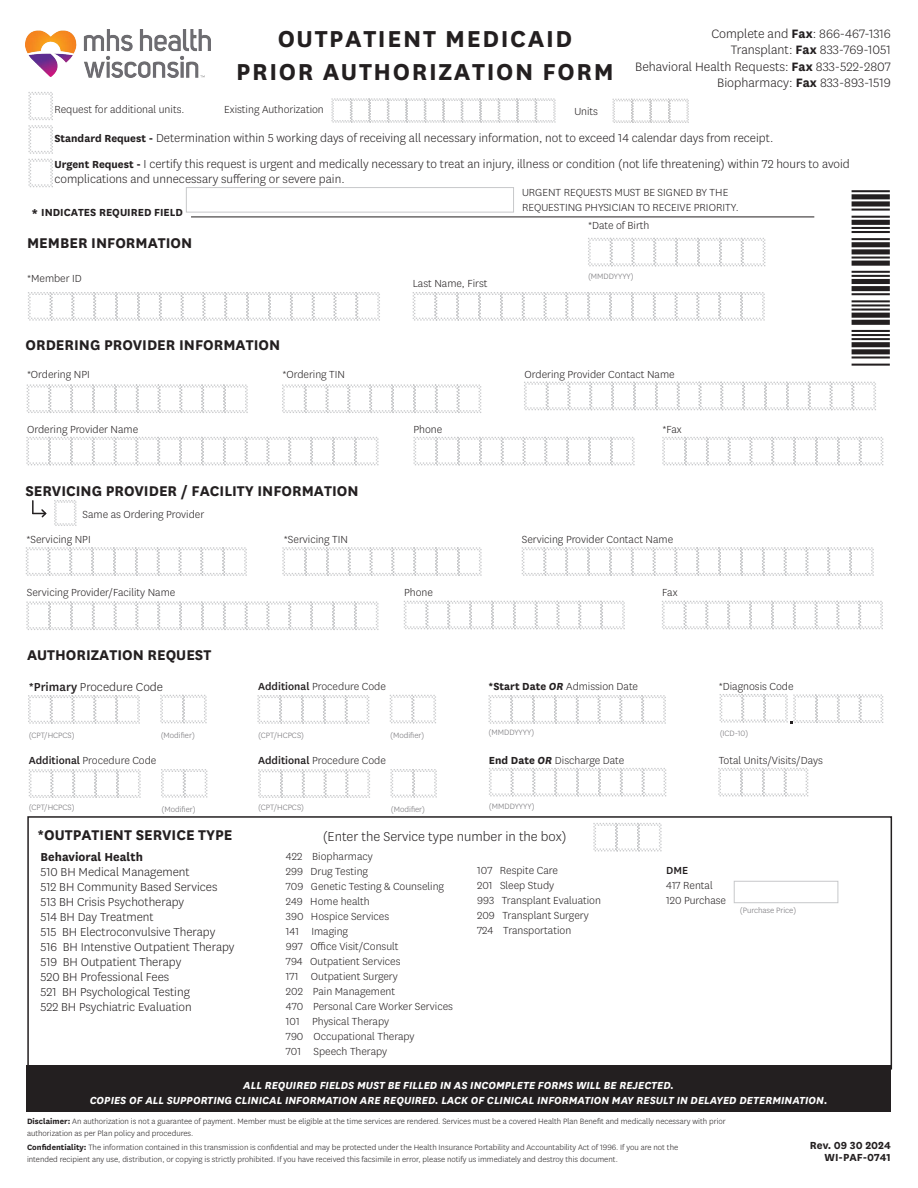
<style>
.page{position:relative;width:918px;height:1188px;background:#fff}
.page>*{position:absolute;margin:0;border:0;box-sizing:border-box;transform-origin:0 0}
.t1{font:700 27px "Centene Sans";letter-spacing:.06em;color:#231f20}
.Heading{font:700 16.5px "Centene Sans";color:#231f20}
.Body{font:300 15px "Centene Sans";color:#231f20}
.Fax_Info{font:300 14.25px "Centene Sans";color:#231f20}
.Body-2{font:300 13.5px/15px "Centene Sans";color:#231f20}
.t2{font:700 13.5px "Centene Sans";color:#231f20}
.Body-3{font:300 12px/15px "Centene Sans";color:#231f20}
.Footer_Header{font:italic 700 12px "Centene Sans";color:#fff}
.Heading-2{font:700 12px "Centene Sans";color:#231f20}
.t3{font:500 12px "Centene Sans";color:#231f20}
.t4{font:300 9px/12px "Centene Sans";color:#231f20}
.Sub_Text{font:300 9px "Centene Sans";color:#717074}
.s1{font-weight:700}
.s2{font-weight:700;font-size:12px}
.s3{font-weight:500}
.s4{font-weight:700;font-style:italic}
</style>
<div class="page">
<svg style="left:331px;top:98px;width:225px;height:25px"></svg>
<svg style="left:612px;top:98px;width:77px;height:25px"></svg>
<svg style="left:54px;top:500px;width:23px;height:26px"></svg>
<svg style="left:489px;top:768px;width:178px;height:29px"></svg>
<svg style="left:718px;top:768px;width:91px;height:29px"></svg>
<svg style="left:488px;top:695px;width:178px;height:29px"></svg>
<svg style="left:160px;top:694px;width:47px;height:30px"></svg>
<svg style="left:28px;top:695px;width:112px;height:29px"></svg>
<svg style="left:161px;top:769px;width:47px;height:29px"></svg>
<svg style="left:28px;top:769px;width:113px;height:29px"></svg>
<svg style="left:593px;top:823px;width:69px;height:29px"></svg>
<svg style="left:389px;top:694px;width:47px;height:30px"></svg>
<svg style="left:257px;top:695px;width:113px;height:29px"></svg>
<svg style="left:390px;top:769px;width:47px;height:29px"></svg>
<svg style="left:258px;top:769px;width:112px;height:29px"></svg>
<svg style="left:719px;top:694px;width:165px;height:29px"></svg>
<div style="left:186px;top:187px;width:328px;height:25px;border:1px solid #c7c8ca"></div>
<div style="left:26px;top:1065px;width:865px;height:46px;background:#231f20"></div>
<svg style="left:28px;top:92px;width:25px;height:96px"></svg>
<svg style="left:32px;top:501px;width:15px;height:17px"></svg>
<svg style="left:403px;top:600px;width:222px;height:30px"></svg>
<svg style="left:662px;top:600px;width:221px;height:30px"></svg>
<svg style="left:25px;top:547px;width:222px;height:29px"></svg>
<svg style="left:282px;top:547px;width:200px;height:29px"></svg>
<svg style="left:521px;top:547px;width:353px;height:29px"></svg>
<svg style="left:26px;top:384px;width:222px;height:29px"></svg>
<svg style="left:282px;top:384px;width:200px;height:29px"></svg>
<svg style="left:413px;top:437px;width:222px;height:29px"></svg>
<svg style="left:26px;top:437px;width:353px;height:29px"></svg>
<svg style="left:662px;top:437px;width:222px;height:29px"></svg>
<svg style="left:412px;top:292px;width:353px;height:29px"></svg>
<svg style="left:28px;top:292px;width:352px;height:29px"></svg>
<svg style="left:588px;top:238px;width:178px;height:29px"></svg>
<hr style="left:191px;top:217px;width:623px;height:1px;background:#231f20">
<svg style="left:26px;top:601px;width:353px;height:29px"></svg>
<svg style="left:524px;top:381px;width:352px;height:30px"></svg>
<div style="left:734px;top:881px;width:104px;height:22px;border:1px solid #c7c8ca"></div>
<img style="left:25px;top:29px;width:186px;height:49px">
<h1 class="t1" style="left:278px;top:20px;width:296px">OUTPATIENT MEDICAID</h1>
<h1 class="t1" style="left:236px;top:52px;width:379px">PRIOR AUTHORIZATION FORM</h1>
<p class="Body-3" style="left:54px;top:101px;width:132px">Request for additional units.</p>
<p class="Body-3" style="left:224px;top:101px;width:101px">Existing Authorization</p>
<p class="Body-3" style="left:574px;top:103px;width:25px">Units</p>
<p class="Fax_Info" style="left:711px;top:24px;width:181px">Complete and <span class="s1">Fax</span>: 866-467-1316</p>
<p class="Fax_Info" style="left:731px;top:41px;width:162px">Transplant: <span class="s1">Fax</span> 833-769-1051</p>
<p class="Fax_Info" style="left:635px;top:57px;width:257px">Behavioral Health Requests: <span class="s1">Fax</span> 833-522-2807</p>
<p class="Fax_Info" style="left:717px;top:74px;width:175px">Biopharmacy: <span class="s1">Fax</span> 833-893-1519</p>
<p class="Body-2" style="left:54px;top:125px;width:797px;line-height:26px"><span class="s2">Standard Request -</span> Determination within 5 working days of receiving all necessary information, not to exceed 14 calendar days from receipt.<br><span class="s2">Urgent Request -</span> I certify this request is urgent and medically necessary to treat an injury, illness or condition (not life threatening) within 72 hours to avoid</p>
<p class="Body-2" style="left:54px;top:171px;width:292px">complications and unnecessary suffering or severe pain.</p>
<p class="Body-3" style="left:522px;top:185px;width:218px">URGENT REQUESTS MUST BE SIGNED BY THE<br>REQUESTING PHYSICIAN TO RECEIVE PRIORITY.</p>
<h2 class="Heading" style="left:32px;top:202px;width:8px">*</h2>
<h2 class="Heading-2" style="left:41px;top:204px;width:143px">INDICATES REQUIRED FIELD</h2>
<h2 class="Heading" style="left:27px;top:231px;width:167px">MEMBER INFORMATION</h2>
<p class="Body-3" style="left:27px;top:271px;width:56px">*Member ID</p>
<p class="Body-3" style="left:413px;top:275px;width:76px">Last Name, First</p>
<p class="Body-3" style="left:588px;top:218px;width:63px">*Date of Birth</p>
<p class="Sub_Text" style="left:588px;top:271px;width:47px">(MMDDYYYY)</p>
<h2 class="Heading" style="left:26px;top:334px;width:256px">ORDERING PROVIDER INFORMATION</h2>
<p class="Body-3" style="left:27px;top:366px;width:64px">*Ordering NPI</p>
<p class="Body-3" style="left:282px;top:366px;width:64px">*Ordering TIN</p>
<p class="Body-3" style="left:525px;top:366px;width:151px">Ordering Provider Contact Name</p>
<p class="Body-3" style="left:27px;top:421px;width:112px">Ordering Provider Name</p>
<p class="Body-3" style="left:414px;top:421px;width:30px">Phone</p>
<p class="Body-3" style="left:662px;top:421px;width:21px">*Fax</p>
<h2 class="Heading" style="left:26px;top:479px;width:335px">SERVICING PROVIDER / FACILITY INFORMATION</h2>
<p class="Body-3" style="left:83px;top:507px;width:123px">Same as Ordering Provider</p>
<p class="Body-3" style="left:26px;top:531px;width:66px">*Servicing NPI</p>
<p class="Body-3" style="left:284px;top:531px;width:66px">*Servicing TIN</p>
<p class="Body-3" style="left:522px;top:531px;width:153px">Servicing Provider Contact Name</p>
<p class="Body-3" style="left:27px;top:585px;width:150px">Servicing Provider/Facility Name</p>
<p class="Body-3" style="left:404px;top:585px;width:30px">Phone</p>
<p class="Body-3" style="left:662px;top:585px;width:17px">Fax</p>
<h2 class="Heading" style="left:27px;top:643px;width:186px">AUTHORIZATION REQUEST</h2>
<p class="Body-2" style="left:29px;top:679px;width:136px"><span class="s3">*Primary</span> Procedure Code</p>
<p class="Sub_Text" style="left:29px;top:729px;width:47px">(CPT/HCPCS)</p>
<p class="Sub_Text" style="left:161px;top:729px;width:36px">(Modifier)</p>
<p class="Body-3" style="left:258px;top:679px;width:129px"><span class="s3">Additional</span> Procedure Code</p>
<p class="Sub_Text" style="left:258px;top:729px;width:47px">(CPT/HCPCS)</p>
<p class="Sub_Text" style="left:390px;top:729px;width:36px">(Modifier)</p>
<p class="Body-3" style="left:489px;top:678px;width:151px"><span class="s1">*Start Date</span> <span class="s4">OR</span> Admission Date</p>
<p class="Sub_Text" style="left:489px;top:727px;width:47px">(MMDDYYYY)</p>
<p class="Body-3" style="left:29px;top:752px;width:129px"><span class="s3">Additional</span> Procedure Code</p>
<p class="Body-3" style="left:258px;top:752px;width:129px"><span class="s3">Additional</span> Procedure Code</p>
<p class="Sub_Text" style="left:29px;top:802px;width:47px">(CPT/HCPCS)</p>
<p class="Sub_Text" style="left:161px;top:803px;width:36px">(Modifier)</p>
<p class="Sub_Text" style="left:258px;top:802px;width:47px">(CPT/HCPCS)</p>
<p class="Sub_Text" style="left:391px;top:803px;width:36px">(Modifier)</p>
<p class="Body-3" style="left:489px;top:752px;width:137px"><span class="s1">End Date</span> <span class="s4">OR</span> Discharge Date</p>
<p class="Sub_Text" style="left:489px;top:800px;width:47px">(MMDDYYYY)</p>
<h2 class="Heading" style="left:38px;top:824px;width:196px">*OUTPATIENT SERVICE TYPE</h2>
<p class="Body" style="left:323px;top:827px;width:245px">(Enter the Service type number in the box)</p>
<p class="t2" style="left:40px;top:848px;width:104px">Behavioral Health</p>
<p class="Body-2" style="left:40px;top:864px;width:196px">510 BH Medical Management<br>512 BH Community Based Services<br>513 BH Crisis Psychotherapy<br>514 BH Day Treatment<br>515 BH Electroconvulsive Therapy<br>516 BH Intenstive Outpatient Therapy<br>519 BH Outpatient Therapy<br>520 BH Professional Fees<br>521 BH Psychological Testing<br>522 BH Psychiatric Evaluation</p>
<p class="Body-3" style="left:286px;top:849px;width:169px">422 Biopharmacy<br>299 Drug Testing<br>709 Genetic Testing &amp; Counseling<br>249 Home health<br>390 Hospice Services<br>141 Imaging<br>997 Office Visit/Consult<br>794 Outpatient Services<br>171 Outpatient Surgery<br>202 Pain Management<br>470 Personal Care Worker Services<br>101 Physical Therapy<br>790 Occupational Therapy<br>701 Speech Therapy</p>
<p class="Body-3" style="left:477px;top:863px;width:125px">107 Respite Care<br>201 Sleep Study<br>993 Transplant Evaluation<br>209 Transplant Surgery<br>724 Transportation</p>
<p class="Body-3" style="left:719px;top:679px;width:76px">*Diagnosis Code</p>
<p class="Sub_Text" style="left:720px;top:728px;width:30px">(ICD-10)</p>
<p class="Body-3" style="left:719px;top:752px;width:106px">Total Units/Visits/Days</p>
<p class="t3" style="left:666px;top:863px;width:24px">DME</p>
<p class="Body-3" style="left:666px;top:878px;width:61px">417 Rental<br>120 Purchase</p>
<p class="Sub_Text" style="left:740px;top:905px;width:58px">(Purchase Price)</p>
<h3 class="Footer_Header" style="left:243px;top:1077px;width:432px">ALL REQUIRED FIELDS MUST BE FILLED IN AS INCOMPLETE FORMS WILL BE REJECTED.</h3>
<h3 class="Footer_Header" style="left:90px;top:1092px;width:739px">COPIES OF ALL SUPPORTING CLINICAL INFORMATION ARE REQUIRED. LACK OF CLINICAL INFORMATION MAY RESULT IN DELAYED DETERMINATION.</h3>
<p class="t4" style="left:27px;top:1115px;width:700px"><span class="s1">Disclaimer:</span> An authorization is not a guarantee of payment. Member must be eligible at the time services are rendered. Services must be a covered Health Plan Benefit and medically necessary with prior authorization as per Plan policy and procedures.</p>
<p class="t4" style="left:27px;top:1141px;width:653px"><span class="s1">Confidentiality:</span> The information contained in this transmission is confidential and may be protected under the Health Insurance Portability and Accountability Act of 1996. If you are not the intended recipient any use, distribution, or copying is strictly prohibited. If you have received this facsimile in error, please notify us immediately and destroy this document.</p>
<p class="Heading-2" style="left:810px;top:1137px;width:83px">Rev. 09 30 2024</p>
<p class="Heading-2" style="left:825px;top:1149px;width:68px">WI-PAF-0741</p>
</div>
